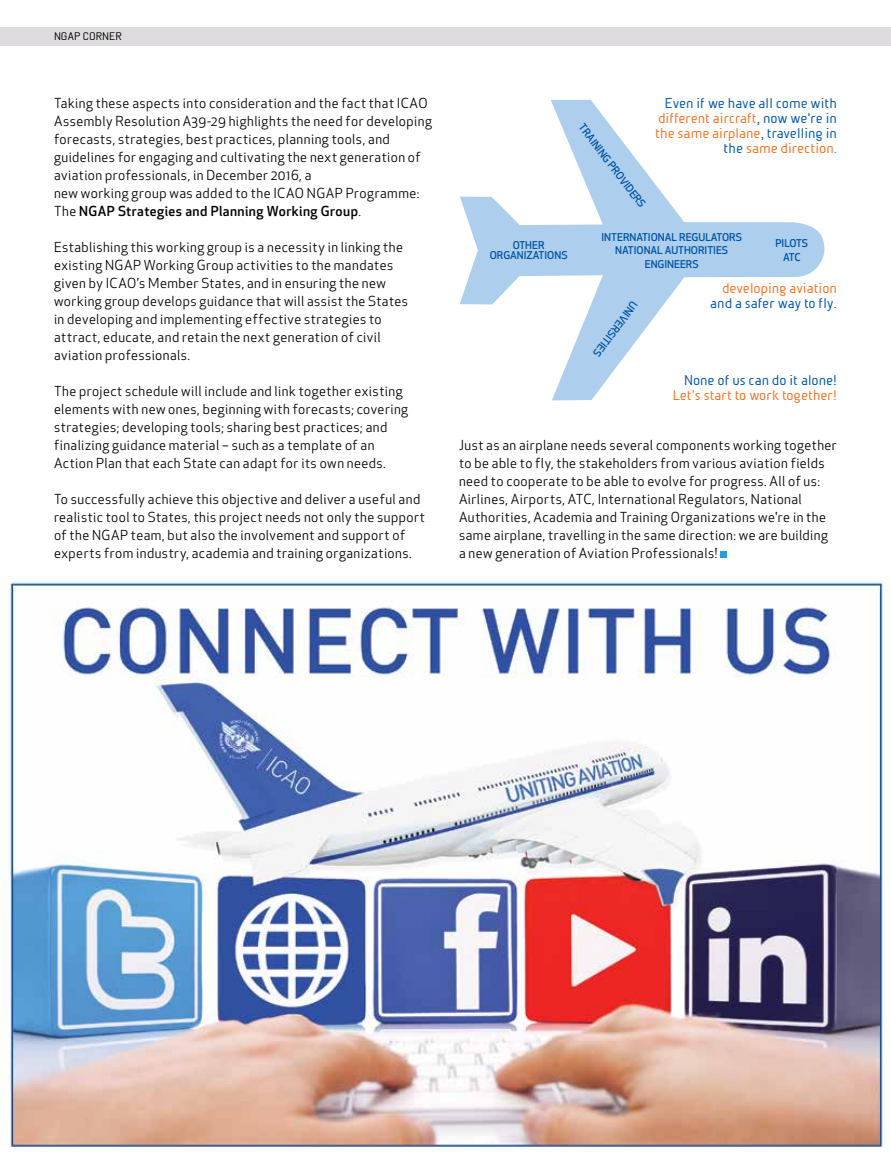
<style>
.page{position:relative;width:891px;height:1175px;background:#fff}
.page>*{position:absolute;margin:0;border:0;box-sizing:border-box;transform-origin:0 0}
.t1{font:13.5px/18px "Apex New";letter-spacing:.035em;color:#000}
.t2{font:13.5px/15px "Beta Sans";color:#0054a4;text-align:right}
.t3{font:13.5px "Beta Sans";color:#f36f21}
.t4{font:500 10.5px/13.5px "Apex New";color:#0054a4;text-align:center}
.t5{font:10.5px "Beta Sans";color:#000}
.t6{font:500 10.5px/13.5px "Apex New";letter-spacing:-.03em;color:#0054a4;text-align:center}
.s1{font-weight:500}
.s2{color:#f36f21}
.s3{color:#279dd8}
</style>
<div class="page">
<div style="left:720px;top:552px;width:7px;height:6px;background:#279dd8"></div>
<div style="left:0;top:27px;width:891px;height:18px;background:#dedcde"></div>
<svg style="left:460px;top:100px;width:364px;height:300px"></svg>
<img style="left:1px;top:576px;width:886px;height:570px">
<p class="t5" style="left:54px;top:30px;width:70px">NGAP CORNER</p>
<p class="t1" style="left:54px;top:94px;width:379px">Taking these aspects into consideration and the fact that ICAO Assembly Resolution A39-29 highlights the need for developing forecasts, strategies, best practices, planning tools, and guidelines for engaging and cultivating the next generation of aviation professionals, in December 2016, a<br>new working group was added to the ICAO NGAP Programme:<br>The <span class="s1">NGAP Strategies and Planning Working Group</span>.</p>
<p class="t1" style="left:54px;top:238px;width:356px">Establishing this working group is a necessity in linking the existing NGAP Working Group activities to the mandates given by ICAO’s Member States, and in ensuring the new working group develops guidance that will assist the States in developing and implementing effective strategies to attract, educate, and retain the next generation of civil aviation professionals.</p>
<p class="t1" style="left:54px;top:382px;width:356px">The project schedule will include and link together existing elements with new ones, beginning with forecasts; covering strategies; developing tools; sharing best practices; and finalizing guidance material – such as a template of an Action Plan that each State can adapt for its own needs.</p>
<p class="t1" style="left:54px;top:490px;width:372px">To successfully achieve this objective and deliver a useful and realistic tool to States, this project needs not only the support of the NGAP team, but also the involvement and support of experts from industry, academia and training organizations.</p>
<p class="t4" style="left:490px;top:239px;width:79px;line-height:10.5px">OTHER<br>ORGANIZATIONS</p>
<p class="t4" style="left:587px;top:121px;width:103px;rotate:53deg">TRAINING PROVIDERS</p>
<p class="t2" style="left:655px;top:96px;width:183px">Even if we have all come with <span class="s2">different aircraft</span>, now we're in <span class="s2">the same airplane</span>, travelling in the <span class="s2">same direction</span><span class="s3">.</span></p>
<p class="t4" style="left:602px;top:230px;width:142px">INTERNATIONAL REGULATORS<br>NATIONAL AUTHORITIES<br>ENGINEERS</p>
<p class="t6" style="left:776px;top:236px;width:34px">PILOTS<br>ATC</p>
<p class="t4" style="left:641px;top:307px;width:67px;rotate:127deg">UNIVERSITIES</p>
<p class="t3" style="left:722px;top:281px;width:116px">developing aviation</p>
<p class="t2" style="left:710px;top:296px;width:128px">and a safer way to fly.</p>
<p class="t2" style="left:684px;top:373px;width:154px">None of us can do it alone!</p>
<p class="t3" style="left:673px;top:388px;width:166px">Let's start to work together!</p>
<p class="t1" style="left:459px;top:436px;width:379px">Just as an airplane needs several components working together to be able to fly, the stakeholders from various aviation fields need to cooperate to be able to evolve for progress. All of us:<br>Airlines, Airports, ATC, International Regulators, National Authorities, Academia and Training Organizations we're in the same airplane, travelling in the same direction: we are building a new generation of Aviation Professionals!</p>
</div>
